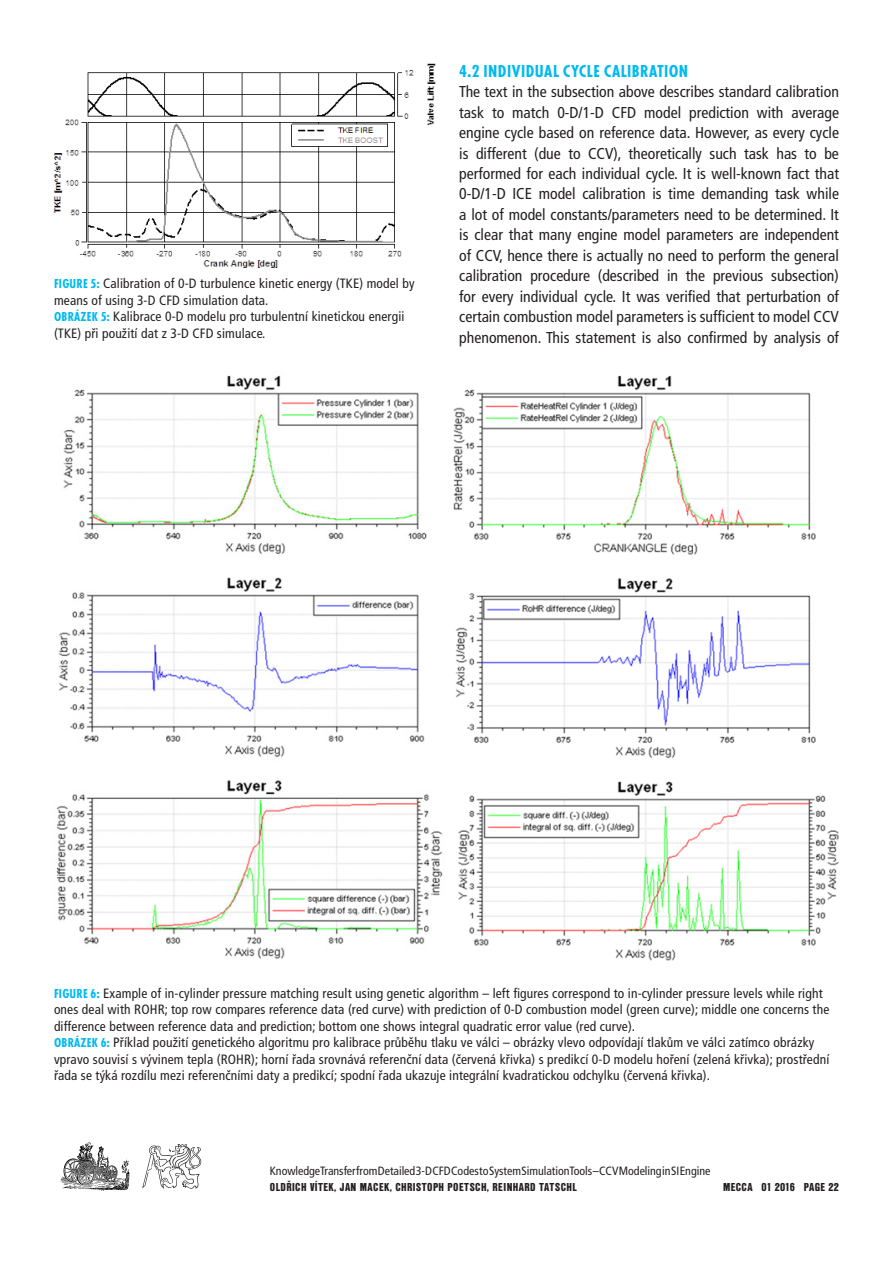
<style>
.page{position:relative;width:893px;height:1263px;background:#fff}
.page>*{position:absolute;margin:0;border:0;box-sizing:border-box;transform-origin:0 0}
._2-b-podtitulek{font:700 condensed 18px "Futura TOT";letter-spacing:.025em;color:#00baf1}
._3-TEXT{font:condensed 15.75px/20.5px "Frutiger CE";color:#231f20;text-align:justify}
._4b-popiska{font:condensed 13.5px/16.5px "Frutiger CE";letter-spacing:.01em;color:#231f20}
.t1{font:condensed 12px "Frutiger CE";letter-spacing:-.005em;color:#231f20}
.t2{font:12px "Nimbus Sans DOT Blac Cond";letter-spacing:.035em;color:#231f20}
.s1{font-family:"Futura TOT";font-weight:700;color:#00baf1}
</style>
<div class="page">
<img style="left:60px;top:1142px;width:70px;height:49px">
<svg style="left:142px;top:1144px;width:59px;height:45px"></svg>
<img style="left:54px;top:64px;width:381px;height:203px">
<img style="left:56px;top:375px;width:387px;height:584px">
<img style="left:453px;top:375px;width:386px;height:586px">
<p class="_4b-popiska" style="left:54px;top:275px;width:362px"><span class="s1">FIGURE 5:</span> Calibration of 0-D turbulence kinetic energy (TKE) model by means of using 3-D CFD simulation data.</p>
<p class="_4b-popiska" style="left:54px;top:308px;width:352px"><span class="s1">OBRÁZEK 5:</span> Kalibrace 0-D modelu pro turbulentní kinetickou energii (TKE) při použití dat z 3-D CFD simulace.</p>
<p class="_2-b-podtitulek" style="left:459px;top:60px;width:230px">4.2 INDIVIDUAL CYCLE CALIBRATION</p>
<p class="_3-TEXT" style="left:459px;top:82px;width:381px">The text in the subsection above describes standard calibration task to match 0-D/1-D CFD model prediction with average engine cycle based on reference data. However, as every cycle is different (due to CCV), theoretically such task has to be performed for each individual cycle. It is well-known fact that 0-D/1-D ICE model calibration is time demanding task while a lot of model constants/parameters need to be determined. It is clear that many engine model parameters are independent of CCV, hence there is actually no need to perform the general calibration procedure (described in the previous subsection) for every individual cycle. It was verified that perturbation of certain combustion model parameters is sufficient to model CCV phenomenon. This statement is also confirmed by analysis of</p>
<p class="_4b-popiska" style="left:54px;top:985px;width:777px"><span class="s1">FIGURE 6:</span> Example of in-cylinder pressure matching result using genetic algorithm – left figures correspond to in-cylinder pressure levels while right ones deal with ROHR; top row compares reference data (red curve) with prediction of 0-D combustion model (green curve); middle one concerns the difference between reference data and prediction; bottom one shows integral quadratic error value (red curve).</p>
<p class="_4b-popiska" style="left:54px;top:1034px;width:777px"><span class="s1">OBRÁZEK 6:</span> Příklad použití genetického algoritmu pro kalibrace průběhu tlaku ve válci – obrázky vlevo odpovídají tlakům ve válci zatímco obrázky vpravo souvisí s vývinem tepla (ROHR); horní řada srovnává referenční data (červená křivka) s predikcí 0-D modelu hoření (zelená křivka); prostřední řada se týká rozdílu mezi referenčními daty a predikcí; spodní řada ukazuje integrální kvadratickou odchylku (červená křivka).</p>
<p class="t1" style="left:270px;top:1164px;width:442px">Knowledge Transfer from Detailed 3-D CFD Codes to System Simulation Tools – CCV Modeling in SI Engine</p>
<p class="t2" style="left:270px;top:1180px;width:105px">OLDŘICH VÍTEK, JAN MACEK</p>
<p class="t2" style="left:390px;top:1180px;width:24px">, CHRISTOP</p>
<p class="t2" style="left:439px;top:1180px;width:21px">H POETSC</p>
<p class="t2" style="left:481px;top:1180px;width:70px">H, REINHARD TATSC</p>
<p class="t2" style="left:566px;top:1180px;width:10px">HL</p>
<p class="t2" style="left:723px;top:1180px;width:117px">MECCA 01 2016 PAGE 22</p>
</div>
